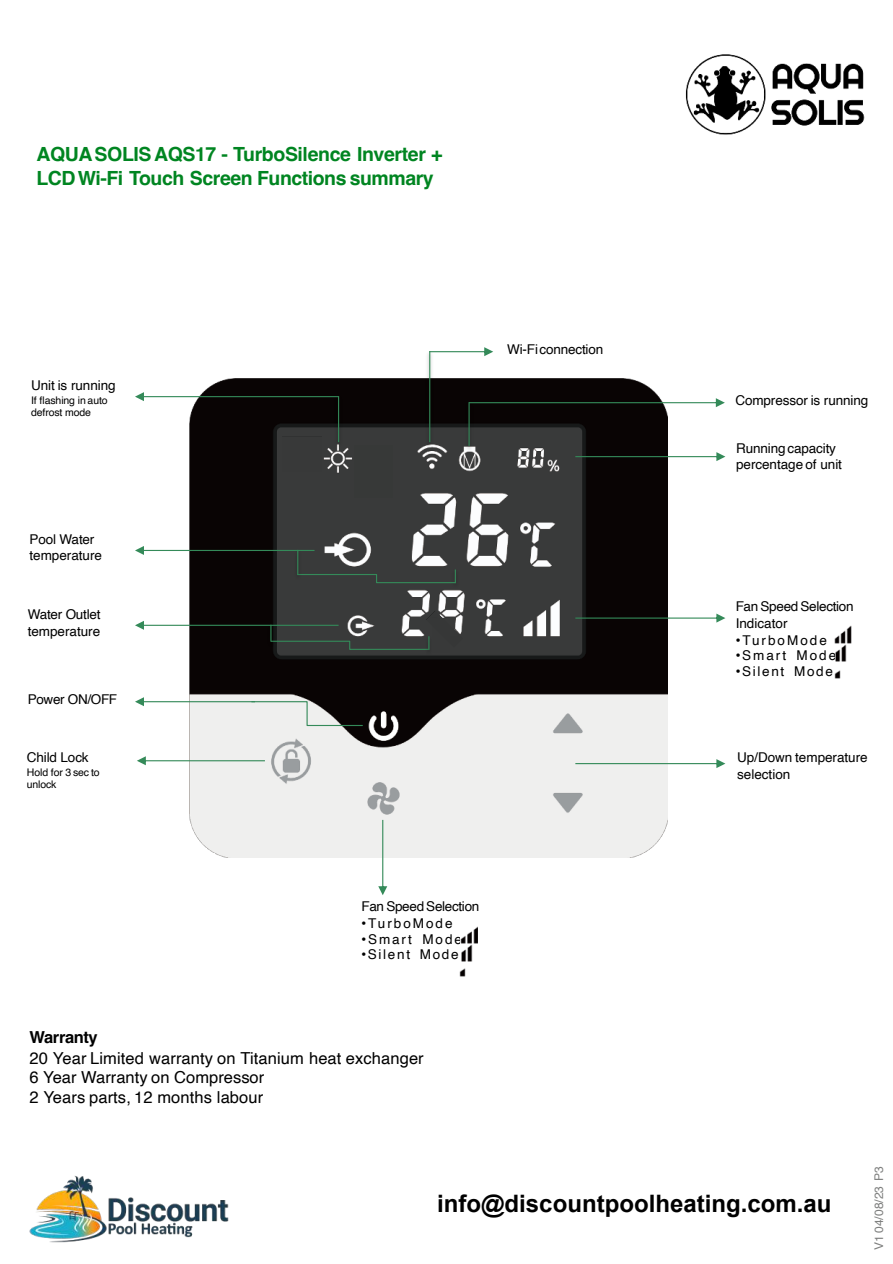
<style>
.page{position:relative;width:893px;height:1264px;background:#fff}
.page>*{position:absolute;margin:0;border:0;box-sizing:border-box;transform-origin:0 0}
.t1{font:700 24px "Arial";color:#000}
.t2{font:700 19.5px/24.2px "Helvetica";letter-spacing:-.02em;color:#008521}
.t3{font:16.5px/19.5px "Helvetica";letter-spacing:.005em;color:#000}
.t4{font:700 16.5px "Helvetica";letter-spacing:-.025em;color:#000}
.t5{font:13.5px/16.5px "Helvetica";letter-spacing:-.005em;color:#000}
.t6{font:13.5px/16.5px "Helvetica";letter-spacing:-.025em;color:#000}
.t7{font:13.5px "Helvetica";letter-spacing:.145em;color:#000}
.t8{font:13.5px "Helvetica";letter-spacing:.125em;color:#000}
.t9{font:12px "Helvetica";letter-spacing:.005em;color:#7e7f7e}
.t10{font:10.5px/11.9px "Helvetica";letter-spacing:-.01em;color:#000}
.s1{font-family:"Arial"}
</style>
<div class="page">
<img style="left:189px;top:378px;width:479px;height:479px">
<svg style="left:575px;top:452px;width:150px;height:9px"></svg>
<svg style="left:575px;top:613px;width:150px;height:9px"></svg>
<svg style="left:575px;top:759px;width:150px;height:9px"></svg>
<svg style="left:135px;top:697px;width:229px;height:29px"></svg>
<img style="left:463px;top:399px;width:12px;height:54px">
<hr style="left:468px;top:402px;width:1px;height:43px;background:#348a59">
<svg style="left:435px;top:347px;width:58px;height:9px"></svg>
<img style="left:424px;top:351px;width:11px;height:98px">
<hr style="left:429px;top:351px;width:1px;height:90px;background:#348a59">
<svg style="left:137px;top:756px;width:128px;height:9px"></svg>
<svg style="left:378px;top:819px;width:9px;height:76px"></svg>
<img style="left:460px;top:926px;width:18px;height:18px">
<img style="left:459px;top:968px;width:6px;height:8px">
<img style="left:449px;top:566px;width:12px;height:24px">
<svg style="left:135px;top:546px;width:321px;height:37px"></svg>
<img style="left:423px;top:647px;width:12px;height:10px">
<svg style="left:135px;top:620px;width:294px;height:30px"></svg>
<svg style="left:135px;top:392px;width:203px;height:9px"></svg>
<img style="left:333px;top:393px;width:11px;height:56px">
<hr style="left:338px;top:396px;width:1px;height:45px;background:#348a59">
<div style="left:354px;top:445px;width:38px;height:52px;background:#373938"></div>
<img style="left:282px;top:436px;width:39px;height:36px">
<img style="left:433px;top:647px;width:16px;height:5px">
<img style="left:425px;top:609px;width:38px;height:38px">
<svg style="left:469px;top:398px;width:256px;height:9px"></svg>
<img style="left:834px;top:625px;width:17px;height:19px">
<img style="left:834px;top:670px;width:6px;height:8px">
<img style="left:685px;top:54px;width:180px;height:81px">
<img style="left:461px;top:944px;width:11px;height:18px">
<img style="left:835px;top:644px;width:11px;height:18px">
<img style="left:29px;top:1176px;width:200px;height:67px">
<h2 class="t2" style="left:36px;top:144px;width:407px">AQUA SOLIS AQS17 - TurboSilence Inverter +<br>LCD Wi-Fi Touch Screen Functions summary</h2>
<p class="t5" style="left:507px;top:341px;width:98px">Wi-Fi connection</p>
<p class="t5" style="left:31px;top:377px;width:86px">Unit is running</p>
<p class="t10" style="left:31px;top:394px;width:78px">If 昀氀ashing in auto defrost mode</p>
<p class="t5" style="left:735px;top:392px;width:135px">Compressor is running</p>
<p class="t5" style="left:30px;top:531px;width:74px">Pool Water temperature</p>
<p class="t5" style="left:28px;top:606px;width:74px">Water Outlet temperature</p>
<p class="t6" style="left:28px;top:691px;width:91px">Power ON/OFF</p>
<p class="t5" style="left:27px;top:749px;width:63px">Child Lock</p>
<p class="t10" style="left:27px;top:766px;width:74px">Hold for 3 sec to unlock</p>
<p class="t6" style="left:361px;top:898px;width:119px">Fan Speed Selection</p>
<p class="t7" style="left:361px;top:912px;width:93px"><span class="s1">•</span>TurboMode</p>
<p class="t7" style="left:361px;top:928px;width:102px"><span class="s1">•</span>Smart Mode</p>
<p class="t8" style="left:361px;top:944px;width:99px"><span class="s1">•</span>Silent Mode</p>
<p class="t4" style="left:30px;top:1026px;width:70px">Warranty</p>
<p class="t3" style="left:30px;top:1048px;width:395px">20 Year Limited warranty on Titanium heat exchanger<br>6 Year Warranty on Compressor<br>2 Years parts, 12 months labour</p>
<p class="t5" style="left:736px;top:440px;width:107px">Running capacity percentage of unit</p>
<p class="t6" style="left:735px;top:598px;width:119px">Fan Speed Selection<br>Indicator</p>
<p class="t7" style="left:735px;top:629px;width:93px"><span class="s1">•</span>TurboMode</p>
<p class="t7" style="left:735px;top:644px;width:102px"><span class="s1">•</span>Smart Mode</p>
<p class="t8" style="left:735px;top:660px;width:99px"><span class="s1">•</span>Silent Mode</p>
<p class="t5" style="left:737px;top:749px;width:132px">Up/Down temperature selection</p>
<h1 class="t1" style="left:437px;top:1187px;width:396px">info@discountpoolheating.com.au</h1>
<p class="t9" style="left:869px;top:1249px;width:85px;rotate:-90deg">V1 04/08/23 P3</p>
</div>
